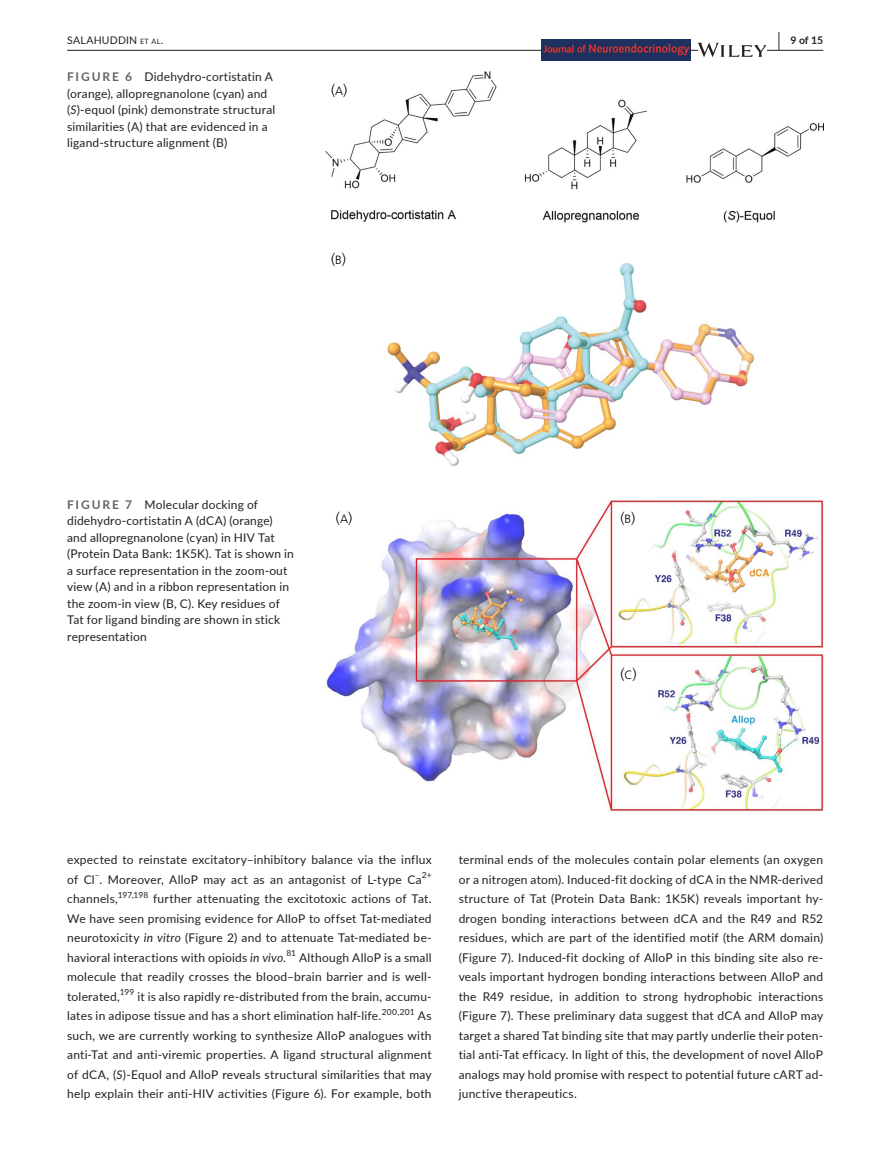
<style>
.page{position:relative;width:893px;height:1174px;background:#fff}
.page>*{position:absolute;margin:0;border:0;box-sizing:border-box;transform-origin:0 0}
.t1{font:700 19.5px "Lato";color:#231f20;scale:.48 1}
.t2{font:300 15px "Frutiger";color:#000}
.t3{font:12px/19.5px "Lato";letter-spacing:.015em;color:#231f20;text-align:justify}
.t4{font:10.5px "Lato";letter-spacing:.02em;color:#231f20}
.t5{font:700 10.5px "Lato";color:#231f20}
.s1{font-size:7.35px}
.s2{font-weight:700;color:#636366}
.s3{font-style:italic}
.s4{font-size:12px}
</style>
<div class="page">
<hr style="left:67px;top:50px;width:756px;height:1px;background:#231f20">
<img style="left:542px;top:40px;width:148px;height:21px">
<svg style="left:698px;top:43px;width:69px;height:14px"></svg>
<img style="left:326px;top:72px;width:497px;height:394px">
<img style="left:326px;top:499px;width:497px;height:312px">
<h1 class="t1" style="left:778px;top:25px;width:7px">|</h1>
<p class="t4" style="left:67px;top:33px;width:98px">SALAHUDDIN <span class="s1">et al</span>.</p>
<p class="t5" style="left:790px;top:33px;width:34px">9 of 15</p>
<p class="t3" style="left:67px;top:68px;width:210px;line-height:16.5px;text-align:left"><span class="s2">FIGURE 6</span> Didehydro-cortistatin A (orange), allopregnanolone (cyan) and (<span class="s3">S</span>)-equol (pink) demonstrate structural similarities (A) that are evidenced in a ligand-structure alignment (B)</p>
<p class="t2" style="left:331px;top:81px;width:18px">(<span class="s4">A</span>)</p>
<p class="t2" style="left:331px;top:250px;width:17px">(<span class="s4">B</span>)</p>
<p class="t3" style="left:67px;top:496px;width:228px;line-height:16.5px;text-align:left"><span class="s2">FIGURE 7</span> Molecular docking of didehydro-cortistatin A (dCA) (orange) and allopregnanolone (cyan) in HIV Tat (Protein Data Bank: 1K5K). Tat is shown in a surface representation in the zoom-out view (A) and in a ribbon representation in the zoom-in view (B, C). Key residues of Tat for ligand binding are shown in stick representation</p>
<p class="t2" style="left:336px;top:509px;width:18px">(<span class="s4">A</span>)</p>
<p class="t2" style="left:620px;top:509px;width:17px">(<span class="s4">B</span>)</p>
<p class="t2" style="left:620px;top:665px;width:18px">(<span class="s4">C</span>)</p>
<p class="t3" style="left:67px;top:849px;width:366px">expected to reinstate excitatory–inhibitory balance via the influx of Cl<sup>−</sup>. Moreover, AlloP may act as an antagonist of L-type Ca<sup>2+ </sup>channels,<sup>197,198</sup> further attenuating the excitotoxic actions of Tat.<br>We have seen promising evidence for AlloP to offset Tat-mediated neurotoxicity <span class="s3">in vitro</span> (Figure 2) and to attenuate Tat-mediated be&shy;havioral interactions with opioids <span class="s3">in vivo</span>.<sup>81</sup> Although AlloP is a small molecule that readily crosses the blood–brain barrier and is well&shy;tolerated,<sup>199</sup> it is also rapidly re-distributed from the brain, accumu&shy;lates in adipose tissue and has a short elimination half-life.<sup>200,201</sup> As such, we are currently working to synthesize AlloP analogues with anti-Tat and anti-viremic properties. A ligand structural alignment of dCA, (<span class="s3">S</span>)-Equol and AlloP reveals structural similarities that may help explain their anti-HIV activities (Figure 6). For example, both</p>
<p class="t3" style="left:459px;top:849px;width:366px">terminal ends of the molecules contain polar elements (an oxygen or a nitrogen atom). Induced-fit docking of dCA in the NMR-derived structure of Tat (Protein Data Bank: 1K5K) reveals important hy&shy;drogen bonding interactions between dCA and the R49 and R52 residues, which are part of the identified motif (the ARM domain) (Figure 7). Induced-fit docking of AlloP in this binding site also re&shy;veals important hydrogen bonding interactions between AlloP and the R49 residue, in addition to strong hydrophobic interactions (Figure 7). These preliminary data suggest that dCA and AlloP may target a shared Tat binding site that may partly underlie their poten&shy;tial anti-Tat efficacy. In light of this, the development of novel AlloP analogs may hold promise with respect to potential future cART ad&shy;junctive therapeutics.</p>
</div>
